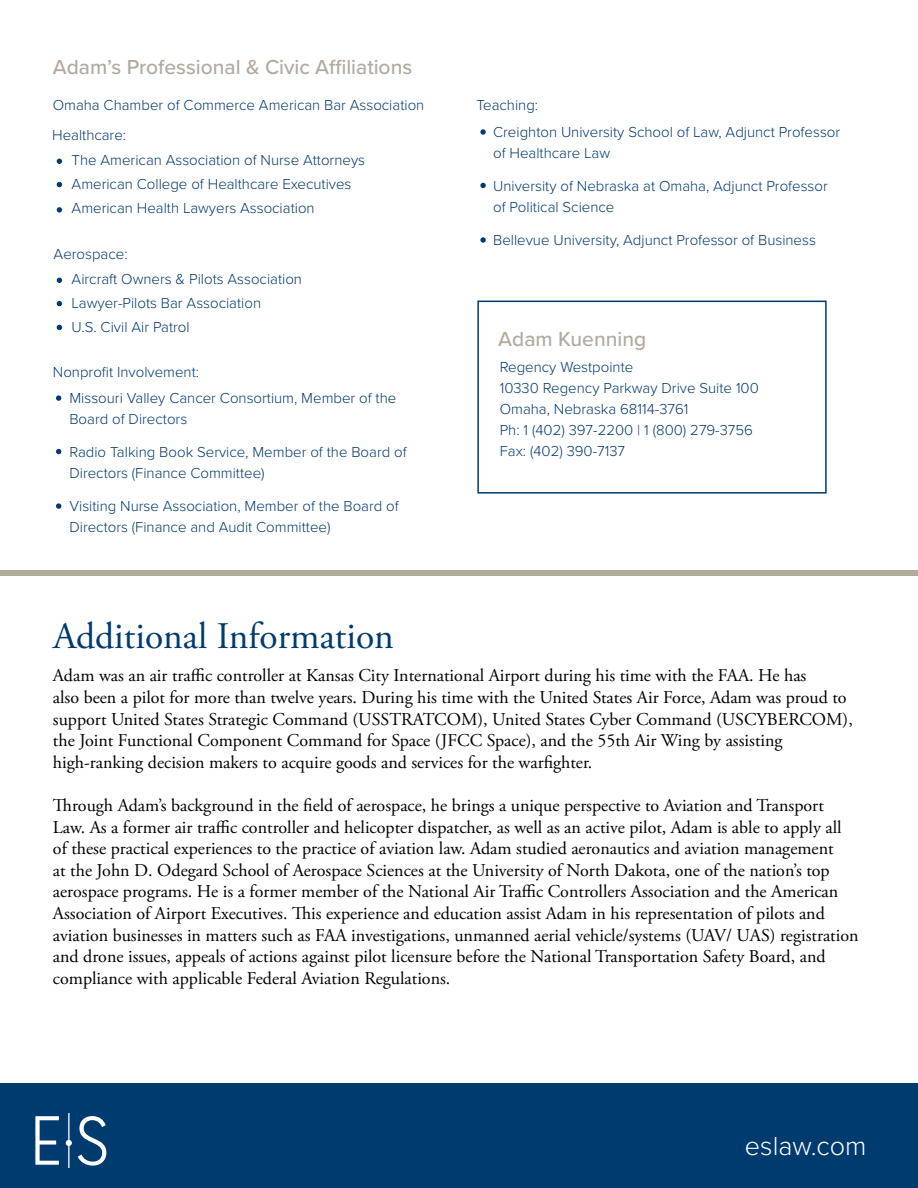
<style>
.page{position:relative;width:918px;height:1188px;background:#fff}
.page>*{position:absolute;margin:0;border:0;box-sizing:border-box;transform-origin:0 0}
.t1{font:37.5px "Adobe Garamond Pro";color:#003b70}
.t2{font:300 27px "Proxima Nova";color:#fff}
.t3{font:500 21px "Proxima Nova";color:#b2a99f}
.t4{font:18px/21.6px "Adobe Garamond Pro";color:#000}
.t5{font:300 15px/21px "Proxima Nova";color:#003b70}
</style>
<div class="page">
<div style="left:0;top:1083px;width:917px;height:105px;background:#003b70"></div>
<svg style="left:35px;top:1116px;width:24px;height:49px"></svg>
<svg style="left:78px;top:1116px;width:28px;height:50px"></svg>
<svg style="left:66px;top:1140px;width:6px;height:6px"></svg>
<svg style="left:57px;top:159px;width:5px;height:5px"></svg>
<svg style="left:56px;top:395px;width:5px;height:6px"></svg>
<svg style="left:56px;top:449px;width:5px;height:5px"></svg>
<svg style="left:56px;top:503px;width:5px;height:6px"></svg>
<svg style="left:57px;top:278px;width:5px;height:5px"></svg>
<svg style="left:57px;top:182px;width:5px;height:5px"></svg>
<svg style="left:57px;top:301px;width:5px;height:5px"></svg>
<svg style="left:57px;top:207px;width:5px;height:6px"></svg>
<svg style="left:57px;top:325px;width:5px;height:5px"></svg>
<div style="left:477px;top:301px;width:350px;height:193px;border:2px solid #003b70"></div>
<div style="left:0;top:570px;width:918px;height:6px;background:#b2a99f"></div>
<svg style="left:480px;top:129px;width:6px;height:6px"></svg>
<svg style="left:480px;top:183px;width:6px;height:5px"></svg>
<svg style="left:480px;top:237px;width:6px;height:6px"></svg>
<p class="t3" style="left:53px;top:51px;width:361px">Adam’s Professional &amp; Civic Affiliations</p>
<p class="t5" style="left:53px;top:93px;width:373px">Omaha Chamber of Commerce American Bar Association</p>
<p class="t5" style="left:52px;top:124px;width:76px">Healthcare:</p>
<p class="t5" style="left:72px;top:148px;width:295px;line-height:24px">The American Association of Nurse Attorneys<br>American College of Healthcare Executives<br>American Health Lawyers Association</p>
<p class="t5" style="left:54px;top:243px;width:75px">Aerospace:</p>
<p class="t5" style="left:72px;top:267px;width:232px;line-height:24px">Aircraft Owners &amp; Pilots Association<br>Lawyer-Pilots Bar Association<br>U.S. Civil Air Patrol</p>
<p class="t5" style="left:53px;top:361px;width:148px">Nonprofit Involvement:</p>
<p class="t5" style="left:69px;top:386px;width:328px">Missouri Valley Cancer Consortium, Member of the<br>Board of Directors</p>
<p class="t5" style="left:69px;top:440px;width:339px">Radio Talking Book Service, Member of the Board of<br>Directors (Finance Committee)</p>
<p class="t5" style="left:69px;top:494px;width:331px">Visiting Nurse Association, Member of the Board of<br>Directors (Finance and Audit Committee)</p>
<p class="t1" style="left:53px;top:614px;width:342px">Additional Information</p>
<p class="t5" style="left:477px;top:94px;width:63px">Teaching:</p>
<p class="t5" style="left:493px;top:120px;width:349px">Creighton University School of Law, Adjunct Professor of Healthcare Law</p>
<p class="t5" style="left:493px;top:174px;width:336px">University of Nebraska at Omaha, Adjunct Professor of Political Science</p>
<p class="t5" style="left:493px;top:228px;width:324px">Bellevue University, Adjunct Professor of Business</p>
<p class="t3" style="left:498px;top:324px;width:150px">Adam Kuenning</p>
<p class="t5" style="left:500px;top:356px;width:135px">Regency Westpointe</p>
<p class="t5" style="left:500px;top:377px;width:261px">10330 Regency Parkway Drive Suite 100</p>
<p class="t5" style="left:500px;top:398px;width:190px">Omaha, Nebraska 68114-3761</p>
<p class="t5" style="left:500px;top:419px;width:255px">Ph: 1 (402) 397-2200 | 1 (800) 279-3756</p>
<p class="t5" style="left:500px;top:440px;width:127px">Fax: (402) 390-7137</p>
<p class="t4" style="left:53px;top:666px;width:801px">Adam was an air traffic controller at Kansas City International Airport during his time with the FAA. He has<br>also been a pilot for more than twelve years. During his time with the United States Air Force, Adam was proud to support United States Strategic Command (USSTRATCOM), United States Cyber Command (USCYBERCOM), the Joint Functional Component Command for Space (JFCC Space), and the 55th Air Wing by assisting high-ranking decision makers to acquire goods and services for the warfighter.</p>
<p class="t4" style="left:53px;top:795px;width:807px">Through Adam’s background in the field of aerospace, he brings a unique perspective to Aviation and Transport Law. As a former air traffic controller and helicopter dispatcher, as well as an active pilot, Adam is able to apply all of these practical experiences to the practice of aviation law. Adam studied aeronautics and aviation management<br>at the John D. Odegard School of Aerospace Sciences at the University of North Dakota, one of the nation’s top aerospace programs. He is a former member of the National Air Traffic Controllers Association and the American Association of Airport Executives. This experience and education assist Adam in his representation of pilots and aviation businesses in matters such as FAA investigations, unmanned aerial vehicle/systems (UAV/ UAS) registration and drone issues, appeals of actions against pilot licensure before the National Transportation Safety Board, and compliance with applicable Federal Aviation Regulations.</p>
<p class="t2" style="left:745px;top:1126px;width:123px">eslaw.com</p>
</div>
